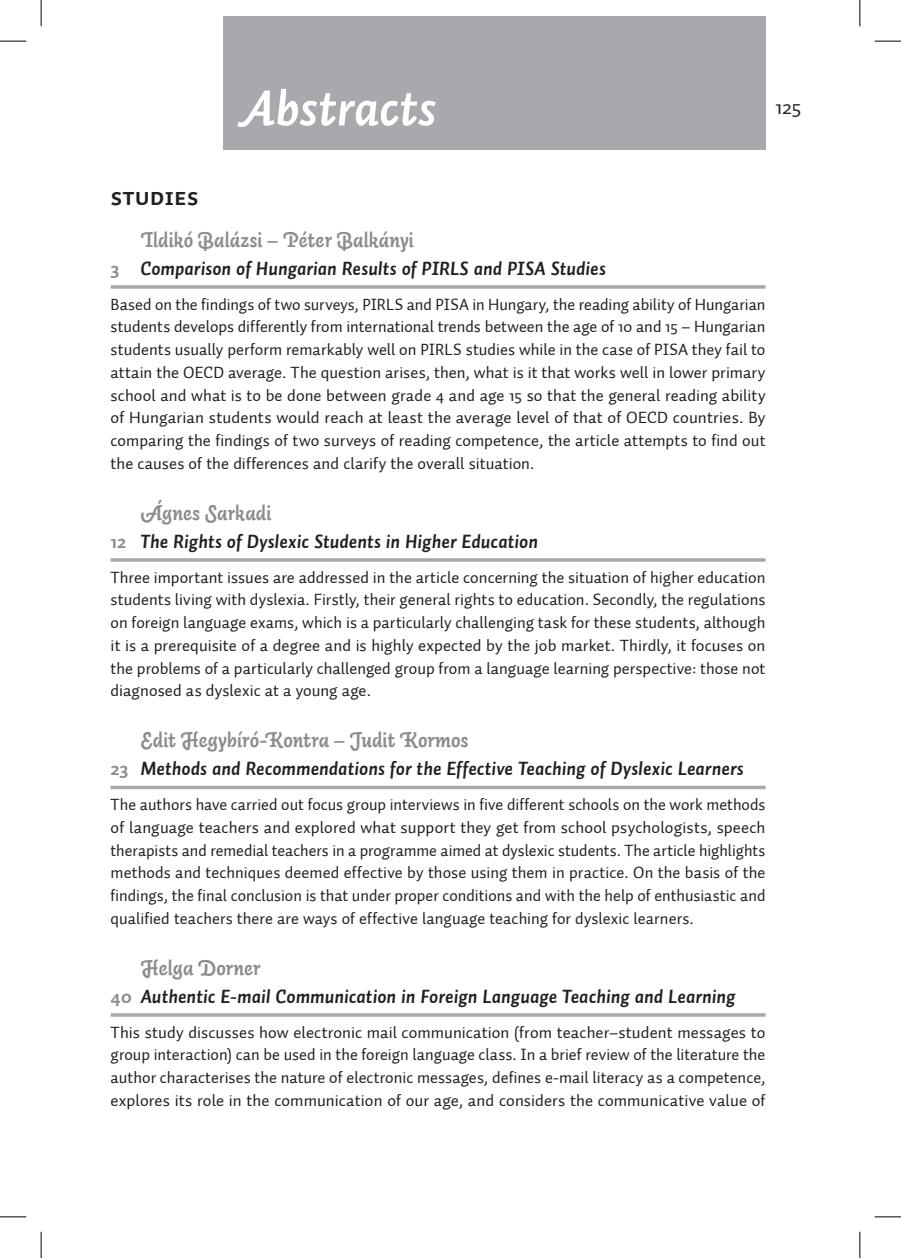
<style>
.page{position:relative;width:901px;height:1258px;background:#fff}
.page>*{position:absolute;margin:0;border:0;box-sizing:border-box;transform-origin:0 0}
.t1{font:italic 700 50.75px "Auto 2";letter-spacing:-.005em;color:#fff}
.t2{font:24.5px "Auto 1 Bold Sm Cp";color:#231f20}
.t3{font:italic 700 21px "Auto 3";color:#8a8c8f}
.t4{font:21px "Auto 1";color:#231f20}
.t5{font:italic 700 19.25px "Auto 1";color:#231f20}
.t6{font:16.62px/22.8px "Auto 1";letter-spacing:.005em;color:#231f20;text-align:justify}
.s1{font-style:normal;color:#8a8c8f}
</style>
<div class="page">
<div style="left:223px;top:16px;width:542px;height:134px;background:#a8a9ad"></div>
<svg style="left:111px;top:285px;width:654px;height:4px;background:#b2b3b7"></svg>
<svg style="left:111px;top:558px;width:654px;height:4px;background:#b2b3b7"></svg>
<hr style="left:111px;top:786px;width:654px;height:3px;background:#a8a9ad">
<hr style="left:111px;top:1013px;width:654px;height:4px;background:#b2b3b7">
<svg style="left:0;top:41px;width:26px;height:1px"></svg>
<svg style="left:875px;top:41px;width:26px;height:1px"></svg>
<svg style="left:0;top:1217px;width:26px;height:1px"></svg>
<svg style="left:875px;top:1217px;width:26px;height:1px"></svg>
<svg style="left:41px;top:0;width:1px;height:26px"></svg>
<svg style="left:41px;top:1232px;width:1px;height:26px"></svg>
<svg style="left:859px;top:0;width:1px;height:26px"></svg>
<svg style="left:859px;top:1232px;width:1px;height:26px"></svg>
<h1 class="t1" style="left:238px;top:75px;width:200px">Abstracts</h1>
<p class="t4" style="left:775px;top:94px;width:27px">125</p>
<h2 class="t2" style="left:111px;top:182px;width:90px">Studies</h2>
<p class="t3" style="left:140px;top:227px;width:275px">Ildikó Balázsi – Péter Balkányi</p>
<p class="t5" style="left:111px;top:256px;width:497px"><span class="s1">3</span> Comparison of Hungarian Results of PIRLS and PISA Studies</p>
<p class="t6" style="left:111px;top:293px;width:656px">Based on the findings of two surveys, PIRLS and PISA in Hungary, the reading ability of Hungarian students develops differently from international trends between the age of 10 and 15 – Hungarian students usually perform remarkably well on PIRLS studies while in the case of PISA they fail to attain the OECD average. The question arises, then, what is it that works well in lower primary school and what is to be done between grade 4 and age 15 so that the general reading ability of Hungarian students would reach at least the average level of that of OECD countries. By comparing the findings of two surveys of reading competence, the article attempts to find out the causes of the differences and clarify the overall situation.</p>
<p class="t3" style="left:140px;top:500px;width:133px">Ágnes Sarkadi</p>
<p class="t5" style="left:111px;top:529px;width:429px"><span class="s1">12</span> The Rights of Dyslexic Students in Higher Education</p>
<p class="t6" style="left:111px;top:566px;width:656px">Three important issues are addressed in the article concerning the situation of higher education students living with dyslexia. Firstly, their general rights to education. Secondly, the regulations on foreign language exams, which is a particularly challenging task for these students, although it is a prerequisite of a degree and is highly expected by the job market. Thirdly, it focuses on the problems of a particularly challenged group from a language learning perspective: those not diagnosed as dyslexic at a young age.</p>
<p class="t3" style="left:140px;top:727px;width:330px">Edit Hegybíró-Kontra – Judit Kormos</p>
<p class="t5" style="left:111px;top:756px;width:635px"><span class="s1">23</span> Methods and Recommendations for the Effective Teaching of Dyslexic Learners</p>
<p class="t6" style="left:111px;top:793px;width:656px">The authors have carried out focus group interviews in five different schools on the work methods of language teachers and explored what support they get from school psychologists, speech therapists and remedial teachers in a programme aimed at dyslexic students. The article highlights methods and techniques deemed effective by those using them in practice. On the basis of the findings, the final conclusion is that under proper conditions and with the help of enthusiastic and qualified teachers there are ways of effective language teaching for dyslexic learners.</p>
<p class="t3" style="left:140px;top:955px;width:122px">Helga Dorner</p>
<p class="t5" style="left:111px;top:984px;width:626px"><span class="s1">40</span> Authentic E-mail Communication in Foreign Language Teaching and Learning</p>
<p class="t6" style="left:111px;top:1021px;width:656px">This study discusses how electronic mail communication (from teacher–student messages to group interaction) can be used in the foreign language class. In a brief review of the literature the author characterises the nature of electronic messages, defines e-mail literacy as a competence, explores its role in the communication of our age, and considers the communicative value of</p>
</div>
